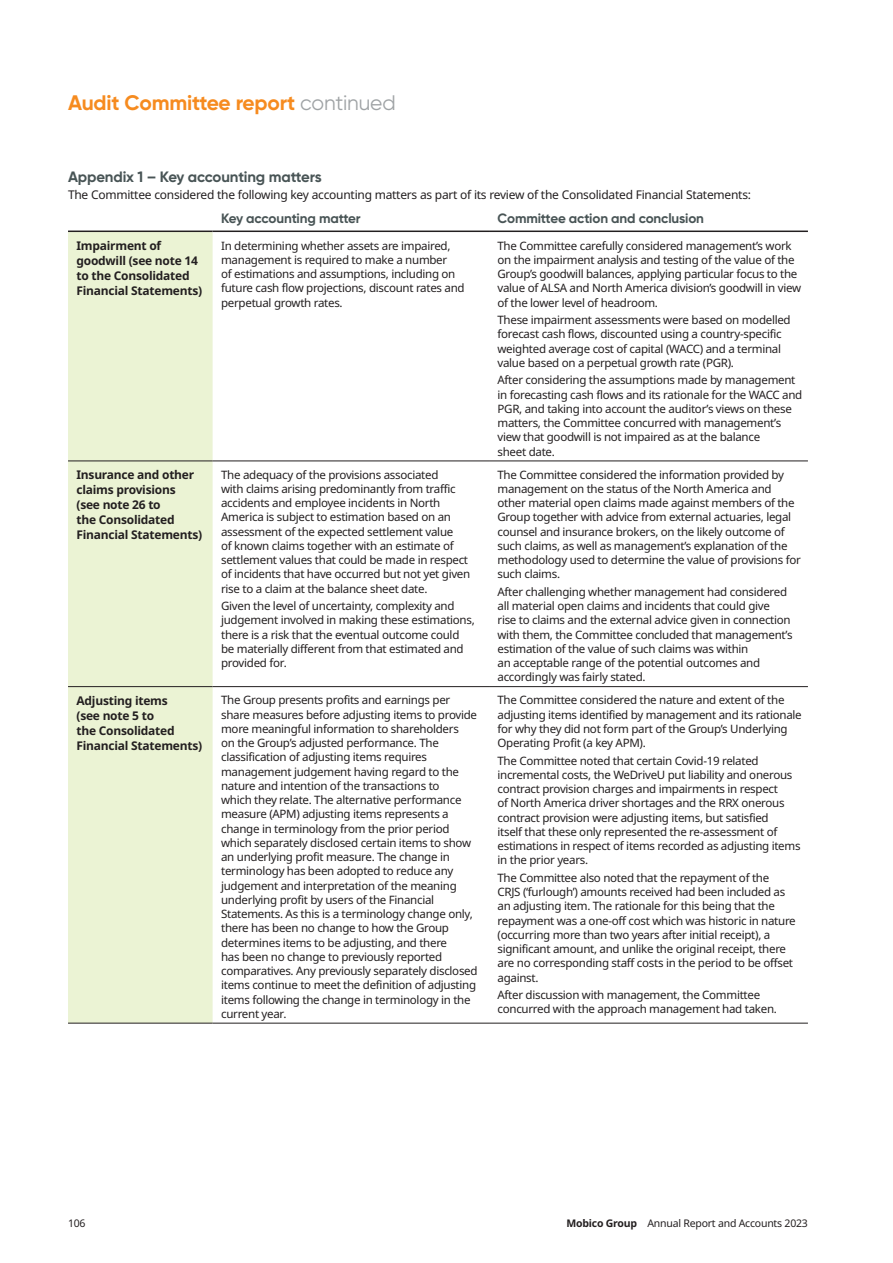
<style>
.page{position:relative;width:893px;height:1263px;background:#fff}
.page>*{position:absolute;margin:0;border:0;box-sizing:border-box;transform-origin:0 0}
.t1{font:700 21px "Gilroy";letter-spacing:-.01em;color:#f68b1f}
.t2{font:700 15px "Gilroy";letter-spacing:-.01em;color:#485455}
.t3{font:700 13.5px "Gilroy";letter-spacing:-.01em;color:#485455}
.t4{font:700 12px/15px "Noto Sans";letter-spacing:-.02em;color:#231f20}
.t5{font:12px "Noto Sans";letter-spacing:-.02em;color:#231f20}
.t6{font:11.55px/14.2px "Noto Sans";letter-spacing:-.025em;color:#231f20}
.t7{font:10.5px "Noto Sans";letter-spacing:-.02em;color:#231f20}
.s1{font-weight:400;color:#9fa3a5}
.s2{font-weight:700}
</style>
<div class="page">
<div style="left:68px;top:232px;width:145px;height:791px;background:#ebf3d4"></div>
<hr style="left:68px;top:460px;width:145px;height:1px;background:#231f20">
<hr style="left:213px;top:460px;width:276px;height:1px;background:#231f20">
<hr style="left:68px;top:231px;width:145px;height:1px;background:#231f20">
<hr style="left:213px;top:231px;width:276px;height:1px;background:#231f20">
<hr style="left:489px;top:231px;width:319px;height:1px;background:#231f20">
<hr style="left:489px;top:460px;width:319px;height:1px;background:#231f20">
<hr style="left:68px;top:686px;width:145px;height:1px;background:#231f20">
<hr style="left:213px;top:686px;width:276px;height:1px;background:#231f20">
<hr style="left:489px;top:686px;width:319px;height:1px;background:#231f20">
<hr style="left:68px;top:1023px;width:145px;height:1px;background:#231f20">
<hr style="left:213px;top:1023px;width:276px;height:1px;background:#231f20">
<hr style="left:489px;top:1023px;width:319px;height:1px;background:#231f20">
<h1 class="t1" style="left:68px;top:90px;width:329px">Audit Committee report <span class="s1">continued</span></h1>
<p class="t2" style="left:68px;top:167px;width:255px">Appendix 1 – Key accounting matters</p>
<p class="t5" style="left:68px;top:186px;width:684px">The Committee considered the following key accounting matters as part of its review of the Consolidated Financial Statements:</p>
<p class="t3" style="left:221px;top:210px;width:141px">Key accounting matter</p>
<p class="t3" style="left:497px;top:210px;width:208px">Committee action and conclusion</p>
<p class="t4" style="left:77px;top:239px;width:127px">Impairment of goodwill (see note 14 to the Consolidated<br>Financial Statements)</p>
<p class="t6" style="left:221px;top:239px;width:245px">In determining whether assets are impaired, management is required to make a number<br>of estimations and assumptions, including on future cash flow projections, discount rates and perpetual growth rates.</p>
<p class="t6" style="left:497px;top:239px;width:305px">The Committee carefully considered management’s work on the impairment analysis and testing of the value of the Group’s goodwill balances, applying particular focus to the value of ALSA and North America division’s goodwill in view of the lower level of headroom.</p>
<p class="t6" style="left:497px;top:313px;width:295px">These impairment assessments were based on modelled forecast cash flows, discounted using a country-specific weighted average cost of capital (WACC) and a terminal value based on a perpetual growth rate (PGR).</p>
<p class="t6" style="left:497px;top:373px;width:306px">After considering the assumptions made by management in forecasting cash flows and its rationale for the WACC and PGR, and taking into account the auditor’s views on these matters, the Committee concurred with management’s view that goodwill is not impaired as at the balance<br>sheet date.</p>
<p class="t4" style="left:77px;top:467px;width:127px">Insurance and other claims provisions<br>(see note 26 to<br>the Consolidated<br>Financial Statements)</p>
<p class="t6" style="left:221px;top:467px;width:251px">The adequacy of the provisions associated<br>with claims arising predominantly from traffic accidents and employee incidents in North America is subject to estimation based on an assessment of the expected settlement value<br>of known claims together with an estimate of settlement values that could be made in respect of incidents that have occurred but not yet given rise to a claim at the balance sheet date.</p>
<p class="t6" style="left:221px;top:599px;width:255px">Given the level of uncertainty, complexity and judgement involved in making these estimations, there is a risk that the eventual outcome could be materially different from that estimated and provided for.</p>
<p class="t6" style="left:497px;top:468px;width:305px">The Committee considered the information provided by management on the status of the North America and other material open claims made against members of the Group together with advice from external actuaries, legal counsel and insurance brokers, on the likely outcome of such claims, as well as management’s explanation of the methodology used to determine the value of provisions for such claims.</p>
<p class="t6" style="left:497px;top:585px;width:297px">After challenging whether management had considered all material open claims and incidents that could give<br>rise to claims and the external advice given in connection with them, the Committee concluded that management’s estimation of the value of such claims was within<br>an acceptable range of the potential outcomes and accordingly was fairly stated.</p>
<p class="t4" style="left:77px;top:693px;width:127px">Adjusting items<br>(see note 5 to<br>the Consolidated<br>Financial Statements)</p>
<p class="t6" style="left:221px;top:693px;width:258px">The Group presents profits and earnings per share measures before adjusting items to provide more meaningful information to shareholders<br>on the Group’s adjusted performance. The classification of adjusting items requires management judgement having regard to the nature and intention of the transactions to<br>which they relate. The alternative performance measure (APM) adjusting items represents a change in terminology from the prior period which separately disclosed certain items to show an underlying profit measure. The change in terminology has been adopted to reduce any judgement and interpretation of the meaning underlying profit by users of the Financial Statements. As this is a terminology change only, there has been no change to how the Group determines items to be adjusting, and there<br>has been no change to previously reported comparatives. Any previously separately disclosed items continue to meet the definition of adjusting items following the change in terminology in the current year.</p>
<p class="t6" style="left:497px;top:693px;width:306px">The Committee considered the nature and extent of the adjusting items identified by management and its rationale for why they did not form part of the Group’s Underlying Operating Profit (a key APM).</p>
<p class="t6" style="left:497px;top:753px;width:305px">The Committee noted that certain Covid-19 related incremental costs, the WeDriveU put liability and onerous contract provision charges and impairments in respect<br>of North America driver shortages and the RRX onerous contract provision were adjusting items, but satisfied<br>itself that these only represented the re-assessment of estimations in respect of items recorded as adjusting items in the prior years.</p>
<p class="t6" style="left:497px;top:871px;width:300px">The Committee also noted that the repayment of the<br>CRJS (‘furlough’) amounts received had been included as an adjusting item. The rationale for this being that the repayment was a one-off cost which was historic in nature (occurring more than two years after initial receipt), a significant amount, and unlike the original receipt, there are no corresponding staff costs in the period to be offset against.</p>
<p class="t6" style="left:497px;top:988px;width:281px">After discussion with management, the Committee concurred with the approach management had taken.</p>
<p class="t7" style="left:68px;top:1216px;width:19px">106</p>
<p class="t7" style="left:566px;top:1216px;width:243px"><span class="s2">Mobico Group</span> Annual Report and Accounts 2023</p>
</div>
